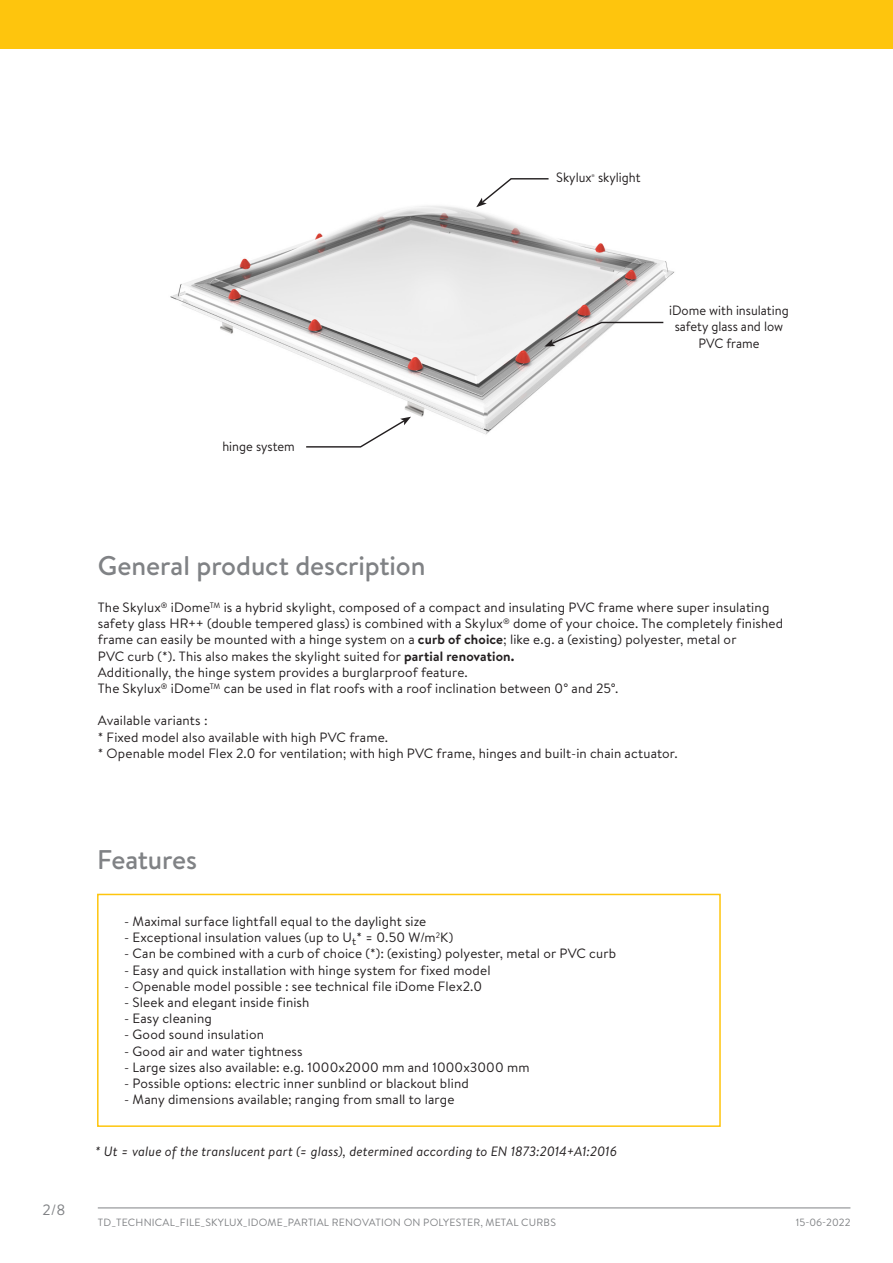
<style>
.page{position:relative;width:893px;height:1263px;background:#fff}
.page>*{position:absolute;margin:0;border:0;box-sizing:border-box;transform-origin:0 0}
.Titel_2{font:500 27px "Brandon Text";letter-spacing:-.005em;color:#808285}
.tekst{font:500 27px "Brandon Text";letter-spacing:-.01em;color:#808285}
.t1{font:15px "Brandon Text";color:#808285}
.tekst-2{font:13.5px/16.2px "Brandon Text";letter-spacing:.01em;color:#231f20}
.tekst_insprong{font:13.5px "Brandon Text";letter-spacing:.01em;color:#231f20}
.tekst_cursief{font:italic 13.5px "Brandon Text";letter-spacing:.005em;color:#231f20}
.tekst-3{font:13.5px "Brandon Text";letter-spacing:.01em;color:#231f20;scale:.95 1}
.t2{font:10.5px "Brandon Text";letter-spacing:.02em;color:#808285}
.t3{font:3.9px "Brandon Text";color:#231f20}
.s1{font-weight:700}
</style>
<div class="page">
<hr style="left:98px;top:1207px;width:752px;height:1px;background:#808285">
<div style="left:0;top:0;width:893px;height:49px;background:#fec50d"></div>
<div style="left:97px;top:894px;width:624px;height:233px;border:2px solid #fec50d"></div>
<img style="left:170px;top:206px;width:504px;height:229px">
<svg style="left:476px;top:178px;width:74px;height:29px"></svg>
<svg style="left:305px;top:417px;width:106px;height:31px"></svg>
<svg style="left:544px;top:321px;width:121px;height:26px"></svg>
<p class="tekst-3" style="left:556px;top:168px;width:39px">Skylux</p>
<p class="t3" style="left:592px;top:173px;width:5px">®</p>
<p class="tekst-3" style="left:598px;top:168px;width:46px">skylight</p>
<p class="tekst-3" style="left:222px;top:437px;width:78px">hinge system</p>
<p class="tekst-3" style="left:669px;top:301px;width:127px">iDome with insulating</p>
<p class="tekst-3" style="left:675px;top:318px;width:116px">safety glass and low</p>
<p class="tekst-3" style="left:698px;top:334px;width:66px">PVC frame</p>
<p class="Titel_2" style="left:98px;top:547px;width:329px">General product description</p>
<p class="tekst-2" style="left:98px;top:599px;width:687px">The Skylux<sup>®</sup> iDome<sup>TM</sup> is a hybrid skylight, composed of a compact and insulating PVC frame where super insulating safety glass HR++ (double tempered glass) is combined with a Skylux<sup>®</sup> dome of your choice. The completely finished frame can easily be mounted with a hinge system on a <span class="s1">curb of choice</span>; like e.g. a (existing) polyester, metal or</p>
<p class="tekst-2" style="left:98px;top:647px;width:418px">PVC curb (*). This also makes the skylight suited for <span class="s1">partial renovation.</span></p>
<p class="tekst-2" style="left:98px;top:664px;width:371px">Additionally, the hinge system provides a burglarproof feature.</p>
<p class="tekst-2" style="left:98px;top:680px;width:522px">The Skylux<sup>®</sup> iDome<sup>TM</sup> can be used in flat roofs with a roof inclination between 0° and 25°.</p>
<p class="tekst-2" style="left:98px;top:712px;width:111px">Available variants :</p>
<p class="tekst-2" style="left:98px;top:728px;width:292px">* Fixed model also available with high PVC frame.</p>
<p class="tekst-2" style="left:98px;top:745px;width:581px">* Openable model Flex 2.0 for ventilation; with high PVC frame, hinges and built-in chain actuator.</p>
<p class="t1" style="left:43px;top:1199px;width:24px">2/8</p>
<p class="tekst" style="left:97px;top:841px;width:101px">Features</p>
<p class="tekst_insprong" style="left:124px;top:912px;width:304px">- Maximal surface lightfall equal to the daylight size</p>
<p class="tekst_insprong" style="left:124px;top:928px;width:331px">- Exceptional insulation values (up to U<sub>t</sub>* = 0.50 W/m<sup>2</sup>K)</p>
<p class="tekst_insprong" style="left:124px;top:944px;width:493px">- Can be combined with a curb of choice (*): (existing) polyester, metal or PVC curb</p>
<p class="tekst_insprong" style="left:124px;top:960px;width:368px">- Easy and quick installation with hinge system for fixed model</p>
<p class="tekst_insprong" style="left:124px;top:977px;width:360px">- Openable model possible : see technical file iDome Flex2.0</p>
<p class="tekst_insprong" style="left:124px;top:993px;width:187px">- Sleek and elegant inside finish</p>
<p class="tekst_insprong" style="left:124px;top:1009px;width:89px">- Easy cleaning</p>
<p class="tekst_insprong" style="left:124px;top:1025px;width:142px">- Good sound insulation</p>
<p class="tekst_insprong" style="left:124px;top:1041px;width:180px">- Good air and water tightness</p>
<p class="tekst_insprong" style="left:124px;top:1058px;width:407px">- Large sizes also available: e.g. 1000x2000 mm and 1000x3000 mm</p>
<p class="tekst_insprong" style="left:124px;top:1074px;width:346px">- Possible options: electric inner sunblind or blackout blind</p>
<p class="tekst_insprong" style="left:124px;top:1090px;width:332px">- Many dimensions available; ranging from small to large</p>
<p class="tekst_cursief" style="left:95px;top:1142px;width:523px">* Ut = value of the translucent part (= glass), determined according to EN 1873:2014+A1:2016</p>
<p class="t2" style="left:98px;top:1215px;width:460px">TD_TECHNICAL_FILE_SKYLUX_IDOME_PARTIAL RENOVATION ON POLYESTER, METAL CURBS</p>
<p class="t2" style="left:796px;top:1215px;width:56px">15-06-2022</p>
</div>
